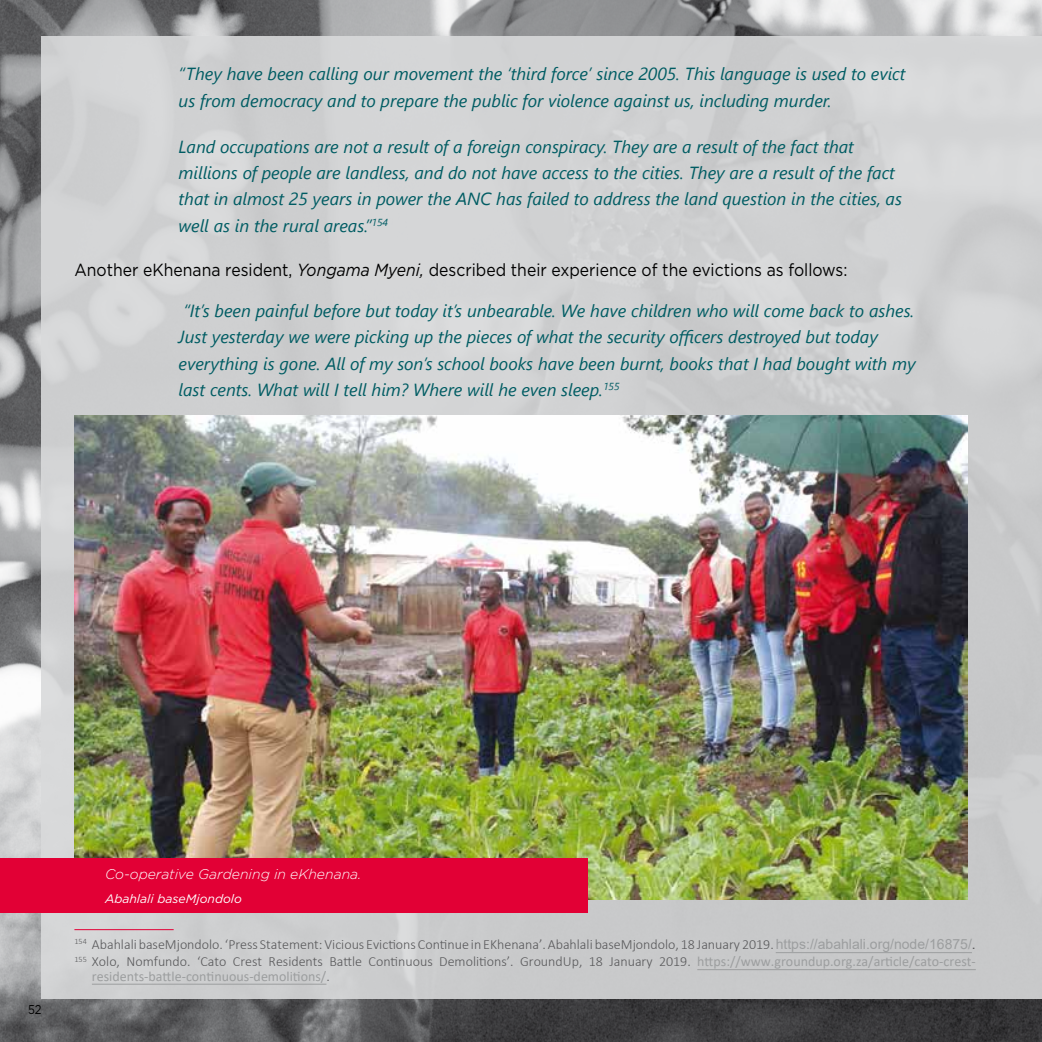
<style>
.page{position:relative;width:1042px;height:1042px;background:#fff}
.page>*{position:absolute;margin:0;border:0;box-sizing:border-box;transform-origin:0 0}
.t1{font:italic 17.5px/26.2px "Segoe UI";color:#005c63}
.t2{font:17.5px "Gotham";color:#000;scale:.9 1}
.t3{font:300 14px/17px "Calibri";color:#58585a}
.t4{font:14px "Calibri";color:#9c9e9f}
.t5{font:italic 300 14px "Gotham";color:#fff}
.t6{font:12.78px "Gotham";color:#000;scale:.88 1}
.t7{font:italic 12.25px "Gotham";color:#fff}
.s1{font-style:italic}
.s2{font-family:"Arial";font-weight:400;color:#9c9e9f}
.s3{font-family:"Arial";font-weight:400}
.s4{font-weight:400;color:#9c9e9f}
.s5{font-weight:300;color:#58585a}
</style>
<div class="page">
<img style="left:0;top:0;width:1042px;height:1042px">
<div style="left:41px;top:36px;width:1001px;height:962px;background:#cfd0d1"></div>
<hr style="left:74px;top:929px;width:100px;height:1px;background:#e20035">
<hr style="left:776px;top:952px;width:196px;height:1px;background:#9c9e9f">
<hr style="left:697px;top:969px;width:279px;height:1px;background:#9c9e9f">
<hr style="left:92px;top:984px;width:234px;height:1px;background:#9c9e9f">
<img style="left:74px;top:415px;width:893px;height:484px">
<div style="left:0;top:858px;width:587px;height:54px;background:#e20035"></div>
<p class="t1" style="left:179px;top:58px;width:728px">“They have been calling our movement the ‘third force’ since 2005. This language is used to evict us from democracy and to prepare the public for violence against us, including murder.</p>
<p class="t1" style="left:179px;top:131px;width:725px">Land occupations are not a result of a foreign conspiracy. They are a result of the fact that millions of people are landless, and do not have access to the cities. They are a result of the fact that in almost 25 years in power the ANC has failed to address the land question in the cities, as well as in the rural areas.”<sup>154</sup></p>
<p class="t2" style="left:74px;top:258px;width:860px">Another eKhenana resident, <span class="s1">Yongama Myeni,</span> described their experience of the evictions as follows:</p>
<p class="t1" style="left:179px;top:295px;width:738px">“It’s been painful before but today it’s unbearable. We have children who will come back to ashes.<br>Just yesterday we were picking up the pieces of what the security officers destroyed but today everything is gone. All of my son’s school books have been burnt, books that I had bought with my last cents. What will I tell him? Where will he even sleep.<sup>155</sup></p>
<p class="t6" style="left:28px;top:1001px;width:17px">52</p>
<p class="t5" style="left:105px;top:865px;width:258px">Co-operative Gardening in eKhenana.</p>
<p class="t7" style="left:105px;top:891px;width:138px">Abahlali baseMjondolo</p>
<p class="t3" style="left:74px;top:936px;width:903px"><sup>154</sup> Abahlali baseMjondolo. ‘Press Statement: Vicious Evictions Continue in EKhenana’. Abahlali baseMjondolo, 18 January 2019. <span class="s2">https://abahlali.org/node/16875/</span><span class="s3">.<br></span><sup>155</sup> Xolo, Nomfundo. ‘Cato Crest Residents Battle Continuous Demolitions’. GroundUp, 18 January 2019. <span class="s4">https://www.groundup.org.za/article/cato-crest-</span></p>
<p class="t4" style="left:92px;top:966px;width:239px">residents-battle-continuous-demolitions/<span class="s5">.</span></p>
</div>
